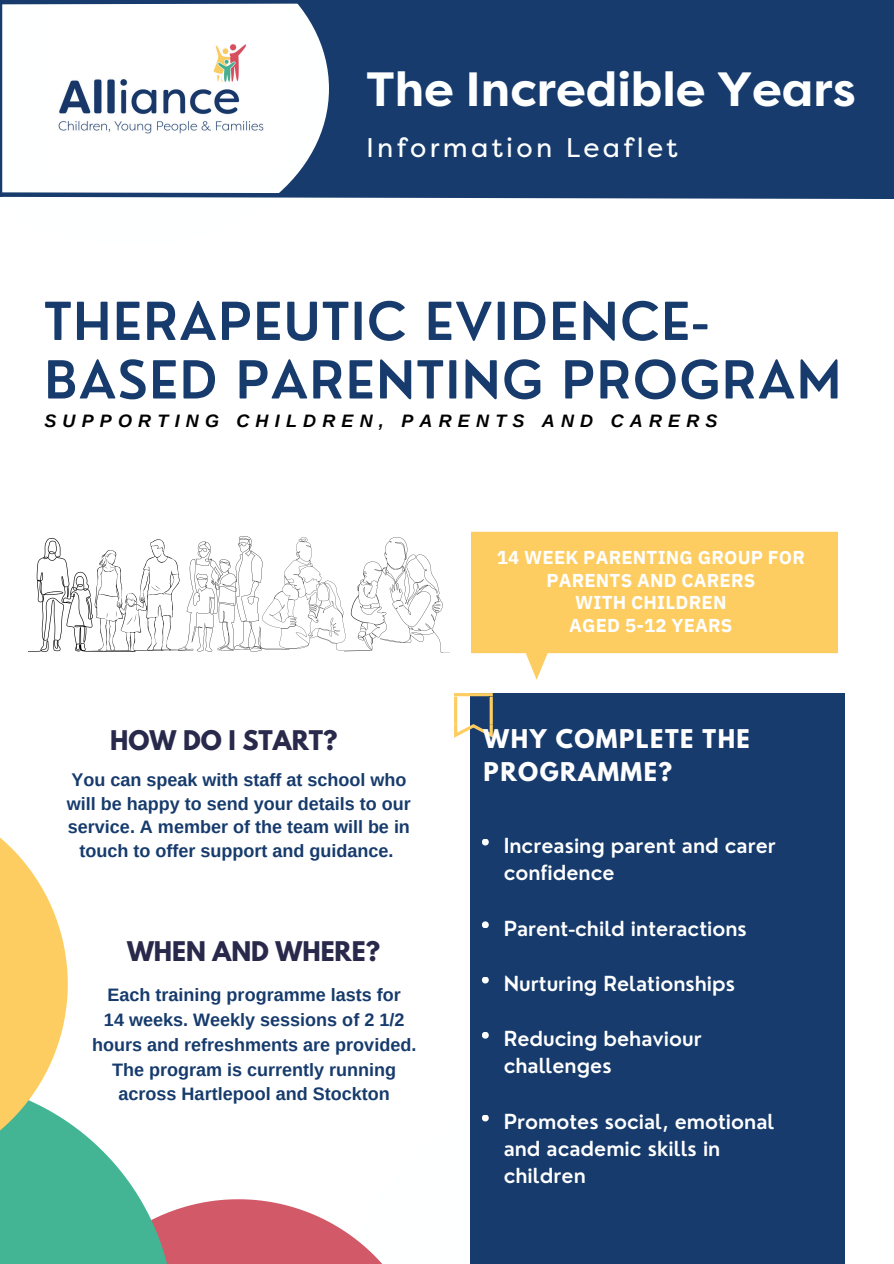
<style>
.page{position:relative;width:894px;height:1264px;background:#fff}
.page>*{position:absolute;margin:0;border:0;box-sizing:border-box;transform-origin:0 0}
.t1{font:600 51px/58.5px "Nourd";letter-spacing:.03em;color:#163b6c}
.t2{font:700 48px "Filson Pro";color:#feffff}
.t3{font:27px "Filson Pro";letter-spacing:.12em;color:#feffff}
.t4{font:700 24px "League Spartan";color:#28294b}
.t5{font:700 22.95px/32.7px "League Spartan";letter-spacing:.065em;color:#fff}
.t6{font:600 20.25px/27px "Nourd";color:#fff}
.t7{font:700 18.6px/23px "IBM Plex Sans";letter-spacing:.01em;color:#fff;text-align:center}
.t8{font:700 18px/24.8px "Arimo";color:#163b6c;text-align:center}
.t9{font:italic 700 18px "Arimo";letter-spacing:.345em;color:#000}
</style>
<div class="page">
<div style="left:470px;top:693px;width:374px;height:570px;background:#163b6c"></div>
<svg style="left:454px;top:693px;width:38px;height:44px"></svg>
<svg style="left:471px;top:532px;width:366px;height:148px;fill:#fdcd61"></svg>
<svg style="left:0;top:837px;width:489px;height:426px"></svg>
<div style="left:0;top:0;width:893px;height:197px;background:#163b6c"></div>
<div style="left:0;top:0;width:329px;height:245px;background:#feffff"></div>
<img style="left:58px;top:44px;width:206px;height:90px">
<svg style="left:2px;top:0;width:327px;height:7px"></svg>
<hr style="left:0;top:0;width:2px;height:197px;background:#163b6c">
<svg style="left:2px;top:190px;width:891px;height:9px"></svg>
<svg style="left:29px;top:536px;width:420px;height:117px"></svg>
<h6 class="t2" style="left:366px;top:67px;width:491px">The Incredible Years</h6>
<h6 class="t3" style="left:366px;top:135px;width:313px">Information Leaflet</h6>
<p class="t1" style="left:44px;top:291px;width:798px">THERAPEUTIC EVIDENCE-<br>BASED PARENTING PROGRAM</p>
<p class="t9" style="left:44px;top:410px;width:674px">SUPPORTING CHILDREN, PARENTS AND CARERS</p>
<h4 class="t4" style="left:110px;top:728px;width:229px">HOW DO I START?</h4>
<h2 class="t8" style="left:67px;top:768px;width:345px;line-height:23.7px">You can speak with staff at school who will be happy to send your details to our service. A member of the team will be in touch to offer support and guidance.</h2>
<h6 class="t4" style="left:127px;top:939px;width:254px">WHEN AND WHERE?</h6>
<h3 class="t8" style="left:92px;top:982px;width:326px">Each training programme lasts for<br>14 weeks. Weekly sessions of 2 1/2 hours and refreshments are provided.<br>The program is currently running across Hartlepool and Stockton</h3>
<h1 class="t7" style="left:496px;top:545px;width:309px">14 WEEK PARENTING GROUP FOR<br>PARENTS AND CARERS<br>WITH CHILDREN<br>AGED 5-12 YEARS</h1>
<h5 class="t5" style="left:483px;top:725px;width:268px">WHY COMPLETE THE<br>PROGRAMME?</h5>
<p class="t6" style="left:503px;top:832px;width:274px">Increasing parent and carer confidence</p>
<p class="t6" style="left:503px;top:914px;width:244px">Parent-child interactions</p>
<p class="t6" style="left:503px;top:970px;width:233px">Nurturing Relationships</p>
<p class="t6" style="left:503px;top:1025px;width:200px">Reducing behaviour challenges</p>
<p class="t6" style="left:503px;top:1108px;width:272px">Promotes social, emotional and academic skills in children</p>
</div>
